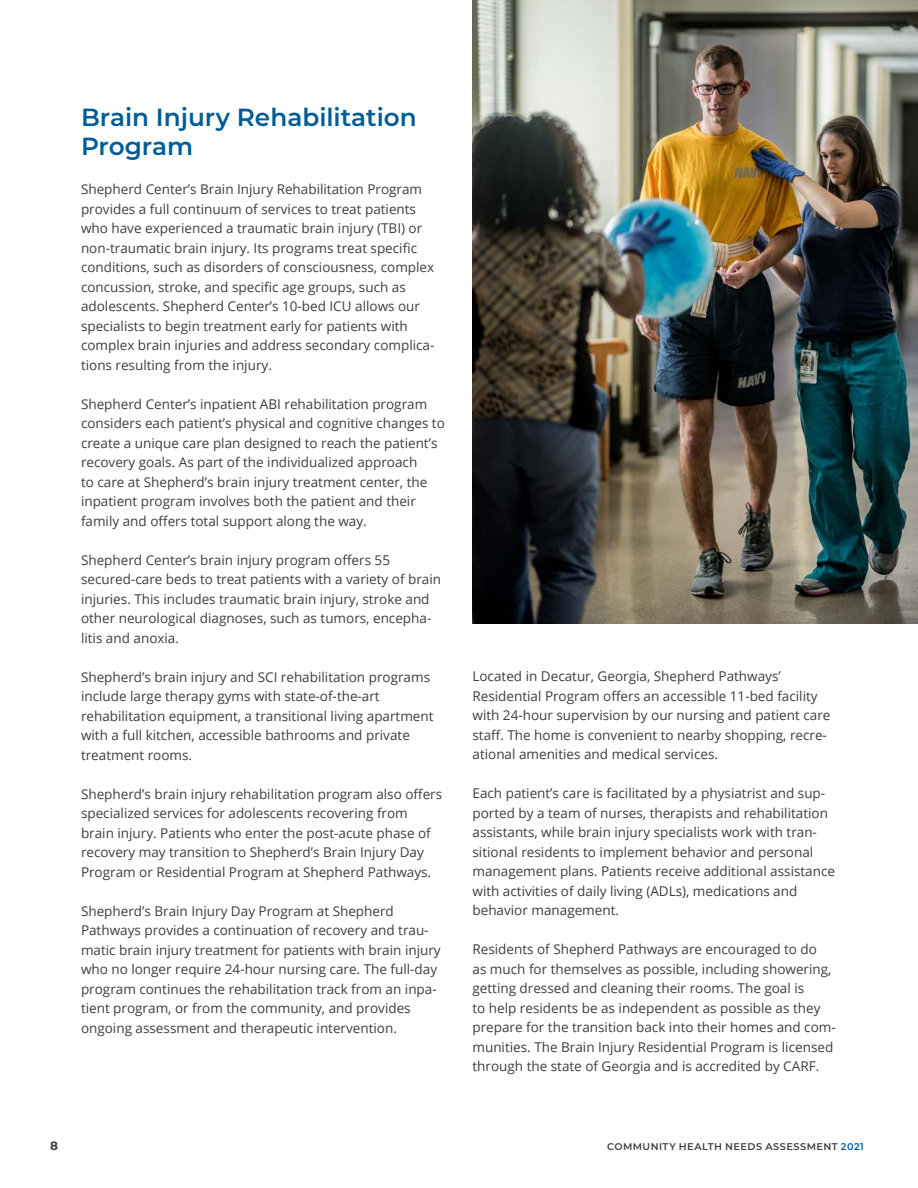
<style>
.page{position:relative;width:918px;height:1188px;background:#fff}
.page>*{position:absolute;margin:0;border:0;box-sizing:border-box;transform-origin:0 0}
.H1_Blue{font:600 24.75px/29.2px "Montserrat";color:#005c98}
.text_9_13{font:13.5px/19.5px "Open Sans";color:#3e3e3f}
.t1{font:700 12px "Montserrat";color:#3e3e3f}
.t2{font:600 9.75px "Montserrat";letter-spacing:.045em;color:#3e3e3f}
.s1{color:#005c98}
</style>
<div class="page">
<img style="left:472px;top:0;width:446px;height:624px">
<p class="H1_Blue" style="left:81px;top:101px;width:337px">Brain Injury Rehabilitation<br>Program</p>
<p class="text_9_13" style="left:81px;top:179px;width:355px">Shepherd Center’s Brain Injury Rehabilitation Program provides a full continuum of services to treat patients who have experienced a traumatic brain injury (TBI) or non-traumatic brain injury. Its programs treat specific conditions, such as disorders of consciousness, complex concussion, stroke, and specific age groups, such as adolescents. Shepherd Center’s 10-bed ICU allows our specialists to begin treatment early for patients with complex brain injuries and address secondary complica&shy;tions resulting from the injury.</p>
<p class="text_9_13" style="left:81px;top:394px;width:365px">Shepherd Center’s inpatient ABI rehabilitation program considers each patient’s physical and cognitive changes to create a unique care plan designed to reach the patient’s recovery goals. As part of the individualized approach<br>to care at Shepherd’s brain injury treatment center, the inpatient program involves both the patient and their family and offers total support along the way.</p>
<p class="text_9_13" style="left:81px;top:550px;width:362px">Shepherd Center’s brain injury program offers 55 secured-care beds to treat patients with a variety of brain injuries. This includes traumatic brain injury, stroke and other neurological diagnoses, such as tumors, encepha&shy;litis and anoxia.</p>
<p class="text_9_13" style="left:81px;top:667px;width:354px">Shepherd’s brain injury and SCI rehabilitation programs include large therapy gyms with state-of-the-art rehabilitation equipment, a transitional living apartment with a full kitchen, accessible bathrooms and private treatment rooms.</p>
<p class="text_9_13" style="left:81px;top:784px;width:363px">Shepherd’s brain injury rehabilitation program also offers specialized services for adolescents recovering from brain injury. Patients who enter the post-acute phase of recovery may transition to Shepherd’s Brain Injury Day Program or Residential Program at Shepherd Pathways.</p>
<p class="text_9_13" style="left:81px;top:901px;width:361px">Shepherd’s Brain Injury Day Program at Shepherd Pathways provides a continuation of recovery and trau&shy;matic brain injury treatment for patients with brain injury who no longer require 24-hour nursing care. The full-day program continues the rehabilitation track from an inpa&shy;tient program, or from the community, and provides ongoing assessment and therapeutic intervention.</p>
<p class="text_9_13" style="left:472px;top:666px;width:359px">Located in Decatur, Georgia, Shepherd Pathways’ Residential Program offers an accessible 11-bed facility with 24-hour supervision by our nursing and patient care staff. The home is convenient to nearby shopping, recre&shy;ational amenities and medical services.</p>
<p class="text_9_13" style="left:472px;top:783px;width:364px">Each patient’s care is facilitated by a physiatrist and sup&shy;ported by a team of nurses, therapists and rehabilitation assistants, while brain injury specialists work with tran&shy;sitional residents to implement behavior and personal management plans. Patients receive additional assistance with activities of daily living (ADLs), medications and behavior management.</p>
<p class="text_9_13" style="left:472px;top:939px;width:365px">Residents of Shepherd Pathways are encouraged to do<br>as much for themselves as possible, including showering, getting dressed and cleaning their rooms. The goal is<br>to help residents be as independent as possible as they prepare for the transition back into their homes and com&shy;munities. The Brain Injury Residential Program is licensed through the state of Georgia and is accredited by CARF.</p>
<p class="t1" style="left:50px;top:1137px;width:9px">8</p>
<p class="t2" style="left:607px;top:1140px;width:258px">COMMUNITY HEALTH NEEDS ASSESSMENT <span class="s1">2021</span></p>
</div>
